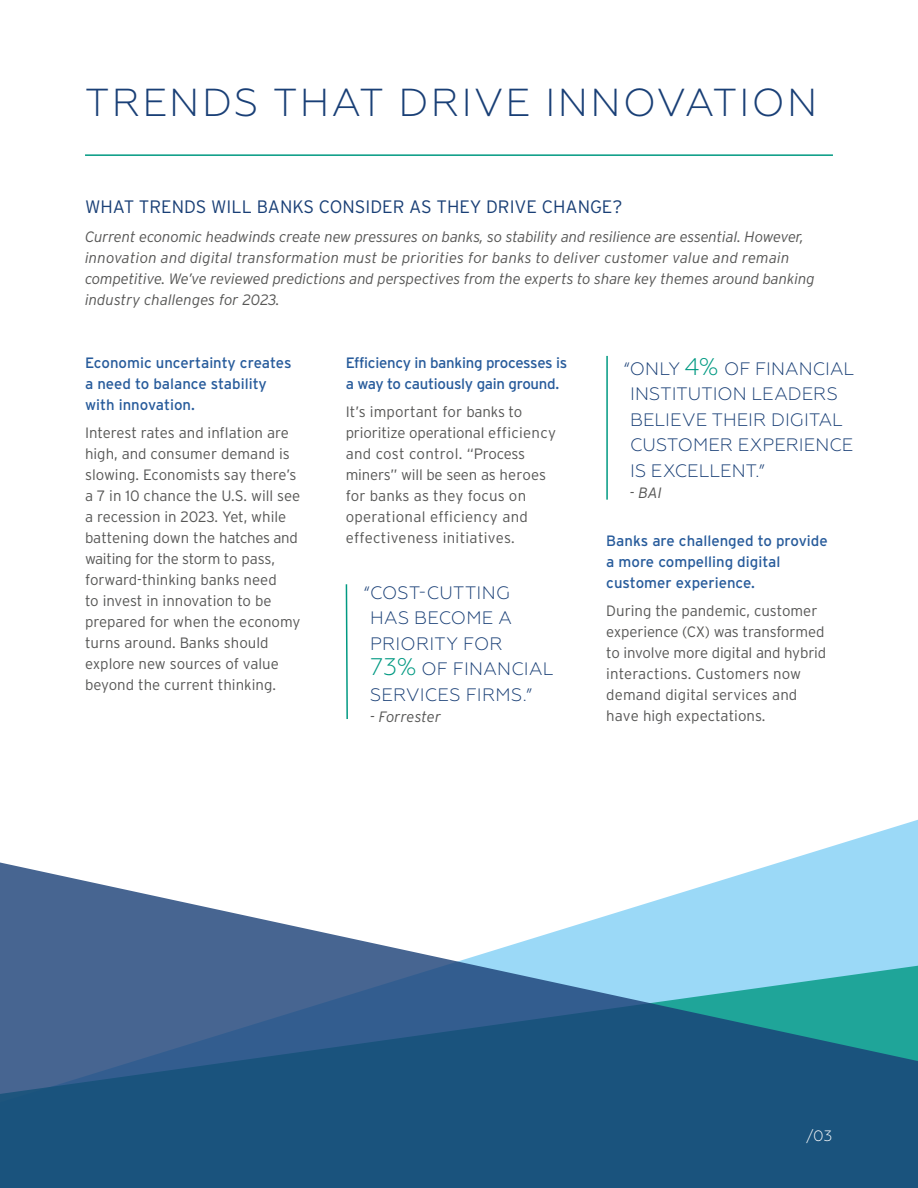
<style>
.page{position:relative;width:918px;height:1188px;background:#fff}
.page>*{position:absolute;margin:0;border:0;box-sizing:border-box;transform-origin:0 0}
.t1{font:300 39px "Geometria";letter-spacing:.055em;color:#193f76}
.t2{font:300 18px/25.5px "Geometria";letter-spacing:.005em;color:#193f76}
.t3{font:300 18px "Interstate";color:#193f76}
.t4{font:300 15px/21px "Interstate";color:#575756}
.t5{font:italic 300 15px/21px "Interstate";letter-spacing:-.01em;color:#575756}
.t6{font:15px/21px "Interstate";letter-spacing:-.005em;color:#275b9b}
.t7{font:300 15px "Geometria";color:#fff}
.s1{font-size:24px;color:#009982}
</style>
<div class="page">
<svg style="left:788px;top:819px;width:130px;height:41px"></svg>
<svg style="left:345px;top:584px;width:3px;height:135px"></svg>
<hr style="left:606px;top:356px;width:2px;height:144px;background:#009982">
<svg style="left:0;top:860px;width:918px;height:328px;background:#5483a4"></svg>
<hr style="left:85px;top:154px;width:748px;height:2px;background:#009982">
<h1 class="t1" style="left:85px;top:80px;width:734px">TRENDS THAT DRIVE INNOVATION</h1>
<p class="t3" style="left:85px;top:196px;width:539px">WHAT TRENDS WILL BANKS CONSIDER AS THEY DRIVE CHANGE?</p>
<p class="t5" style="left:85px;top:226px;width:731px">Current economic headwinds create new pressures on banks, so stability and resilience are essential. However, innovation and digital transformation must be priorities for banks to deliver customer value and remain competitive. We’ve reviewed predictions and perspectives from the experts to share key themes around banking industry challenges for 2023.</p>
<p class="t6" style="left:85px;top:352px;width:208px">Economic uncertainty creates a need to balance stability with innovation.</p>
<p class="t4" style="left:85px;top:422px;width:217px">Interest rates and inflation are high, and consumer demand is slowing. Economists say there’s a 7 in 10 chance the U.S. will see a recession in 2023. Yet, while battening down the hatches and waiting for the storm to pass, forward-thinking banks need<br>to invest in innovation to be prepared for when the economy turns around. Banks should explore new sources of value beyond the current thinking.</p>
<p class="t6" style="left:346px;top:352px;width:223px">Efficiency in banking processes is a way to cautiously gain ground.</p>
<p class="t4" style="left:346px;top:401px;width:212px">It’s important for banks to prioritize operational efficiency and cost control. “Process miners” will be seen as heroes for banks as they focus on operational efficiency and effectiveness initiatives.</p>
<p class="t2" style="left:370px;top:580px;width:185px;text-indent:-6px">“COST-CUTTING<br>HAS BECOME A<br>PRIORITY FOR<br><span class="s1">73%</span> OF FINANCIAL<br>SERVICES FIRMS.”</p>
<p class="t5" style="left:370px;top:706px;width:73px">- Forrester</p>
<p class="t2" style="left:630px;top:355px;width:226px;text-indent:-6px">“ONLY <span class="s1">4%</span> OF FINANCIAL<br>INSTITUTION LEADERS<br>BELIEVE THEIR DIGITAL<br>CUSTOMER EXPERIENCE<br>IS EXCELLENT.”</p>
<p class="t5" style="left:630px;top:482px;width:33px">‑ BAI</p>
<p class="t6" style="left:606px;top:531px;width:223px">Banks are challenged to provide a more compelling digital customer experience.</p>
<p class="t4" style="left:606px;top:600px;width:221px">During the pandemic, customer experience (CX) was transformed to involve more digital and hybrid interactions. Customers now demand digital services and have high expectations.</p>
<p class="t7" style="left:806px;top:1127px;width:28px">/03</p>
</div>
